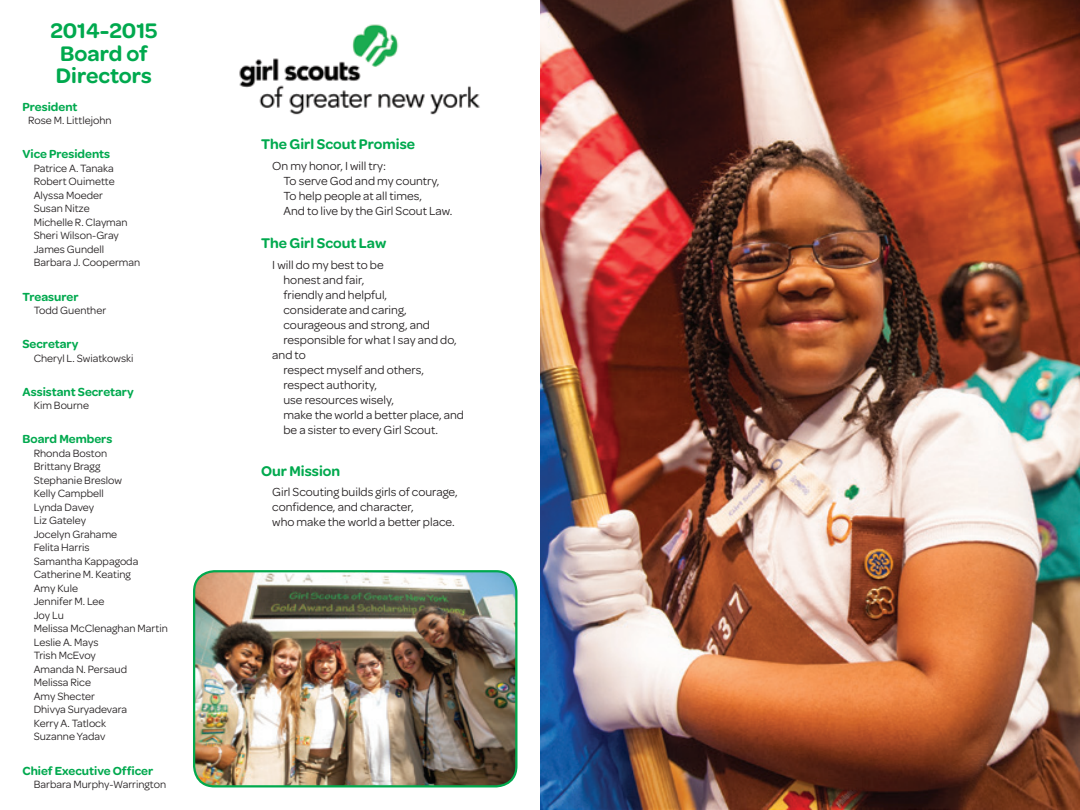
<style>
.page{position:relative;width:1080px;height:810px;background:#fff}
.page>*{position:absolute;margin:0;border:0;box-sizing:border-box;transform-origin:0 0}
.t1{font:600 22.5px/22.5px "Omnes Girl Scouts";color:#00a94e}
.t2{font:600 15px "Omnes Girl Scouts";color:#00a94e}
.t3{font:12.5px/15px "Omnes Girl Scouts";color:#231f20}
.t4{font:600 12.5px "Omnes Girl Scouts";color:#00a94e}
.t5{font:11.25px/13.5px "Omnes Girl Scouts";color:#231f20}
</style>
<div class="page">
<img style="left:540px;top:0;width:540px;height:810px">
<img style="left:239px;top:24px;width:241px;height:91px">
<img style="left:194px;top:571px;width:322px;height:215px">
<div style="left:193px;top:570px;width:324px;height:217px;border:2px solid #00a94e;border-radius:20px"></div>
<h1 class="t1" style="left:50px;top:18px;width:109px">2014-2015<br>Board of<br>Directors</h1>
<p class="t4" style="left:22px;top:98px;width:57px">President</p>
<p class="t5" style="left:28px;top:113px;width:85px">Rose M. Littlejohn</p>
<p class="t4" style="left:22px;top:145px;width:89px">Vice Presidents</p>
<p class="t5" style="left:34px;top:161px;width:108px">Patrice A. Tanaka<br>Robert Ouimette<br>Alyssa Moeder<br>Susan Nitze<br>Michelle R. Clayman<br>Sheri Wilson-Gray<br>James Gundell<br>Barbara J. Cooperman</p>
<p class="t4" style="left:22px;top:287px;width:58px">Treasurer</p>
<p class="t5" style="left:34px;top:303px;width:74px">Todd Guenther</p>
<p class="t4" style="left:22px;top:335px;width:57px">Secretary</p>
<p class="t5" style="left:34px;top:350px;width:101px">Cheryl L. Swiatkowski</p>
<p class="t4" style="left:22px;top:383px;width:113px">Assistant Secretary</p>
<p class="t5" style="left:34px;top:398px;width:57px">Kim Bourne</p>
<p class="t4" style="left:22px;top:430px;width:91px">Board Members</p>
<p class="t5" style="left:34px;top:446px;width:136px">Rhonda Boston<br>Brittany Bragg<br>Stephanie Breslow<br>Kelly Campbell<br>Lynda Davey<br>Liz Gateley<br>Jocelyn Grahame<br>Felita Harris<br>Samantha Kappagoda<br>Catherine M. Keating<br>Amy Kule<br>Jennifer M. Lee<br>Joy Lu<br>Melissa McClenaghan Martin<br>Leslie A. Mays<br>Trish McEvoy<br>Amanda N. Persaud<br>Melissa Rice<br>Amy Shecter<br>Dhivya Suryadevara<br>Kerry A. Tatlock<br>Suzanne Yadav</p>
<p class="t4" style="left:22px;top:761px;width:132px">Chief Executive Officer</p>
<p class="t5" style="left:34px;top:777px;width:134px">Barbara Murphy-Warrington</p>
<h2 class="t2" style="left:261px;top:134px;width:156px">The Girl Scout Promise</h2>
<p class="t3" style="left:284px;top:158px;width:170px;text-indent:-11px">On my honor, I will try:<br>To serve God and my country,<br>To help people at all times,<br>And to live by the Girl Scout Law.</p>
<h2 class="t2" style="left:261px;top:232px;width:127px">The Girl Scout Law</h2>
<p class="t3" style="left:272px;top:256px;width:113px">I will do my best to be</p>
<p class="t3" style="left:284px;top:271px;width:82px">honest and fair,</p>
<p class="t3" style="left:284px;top:286px;width:105px">friendly and helpful,</p>
<p class="t3" style="left:284px;top:301px;width:125px">considerate and caring,</p>
<p class="t3" style="left:284px;top:316px;width:148px">courageous and strong, and</p>
<p class="t3" style="left:284px;top:331px;width:175px">responsible for what I say and do,</p>
<p class="t3" style="left:272px;top:346px;width:35px">and to</p>
<p class="t3" style="left:284px;top:361px;width:142px">respect myself and others,</p>
<p class="t3" style="left:284px;top:376px;width:95px">respect authority,</p>
<p class="t3" style="left:284px;top:391px;width:112px">use resources wisely,</p>
<p class="t3" style="left:284px;top:406px;width:182px">make the world a better place, and</p>
<p class="t3" style="left:284px;top:421px;width:156px">be a sister to every Girl Scout.</p>
<h2 class="t2" style="left:261px;top:460px;width:81px">Our Mission</h2>
<p class="t3" style="left:272px;top:484px;width:187px">Girl Scouting builds girls of courage, confidence, and character,<br>who make the world a better place.</p>
</div>
